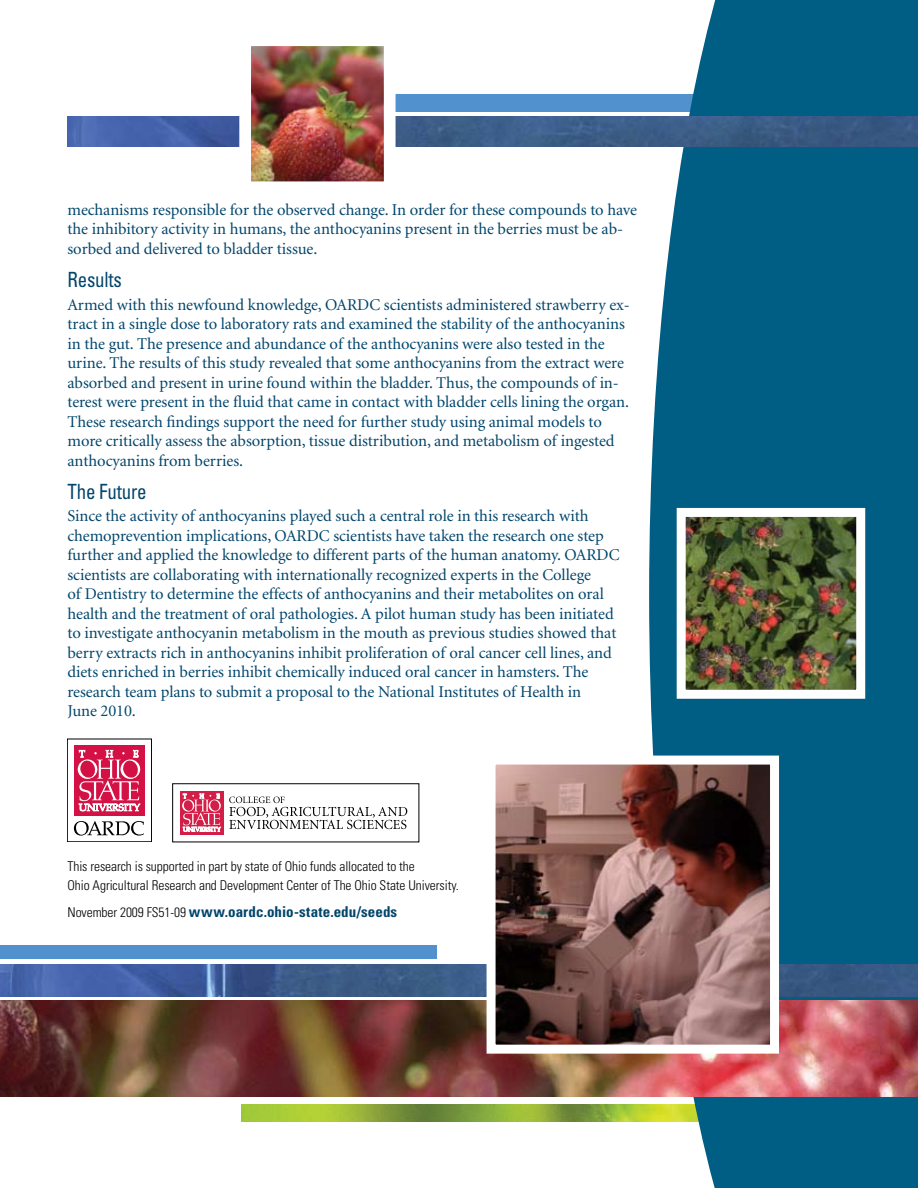
<style>
.page{position:relative;width:918px;height:1188px;background:#fff}
.page>*{position:absolute;margin:0;border:0;box-sizing:border-box;transform-origin:0 0}
.t1{font:condensed 21px "Univers";letter-spacing:-.01em;color:#00456b;scale:.9 1}
.t2{font:16.5px/19.5px "Minion";letter-spacing:-.005em;color:#00456b}
.t3{font:700 condensed 15px "Univers";letter-spacing:.005em;color:#00456b}
.t4{font:300 condensed 13.5px/19.5px "Univers";letter-spacing:-.005em;color:#000}
.s1{font-weight:300;font-size:13.5px;color:#000}
</style>
<div class="page">
<img style="left:242px;top:1104px;width:407px;height:18px">
<div style="left:0;top:945px;width:437px;height:13px;background:#5191cd"></div>
<div style="left:303px;top:94px;width:422px;height:18px;background:#5191cd"></div>
<svg style="left:649px;top:0;width:269px;height:1188px;background:#13688b"></svg>
<div style="left:67px;top:739px;width:85px;height:103px;border:1px solid #000"></div>
<div style="left:74px;top:746px;width:71px;height:70px;background:#d31145"></div>
<svg style="left:78px;top:750px;width:62px;height:61px"></svg>
<svg style="left:74px;top:821px;width:70px;height:15px"></svg>
<div style="left:180px;top:791px;width:44px;height:44px;background:#d31e47"></div>
<svg style="left:182px;top:794px;width:39px;height:38px"></svg>
<svg style="left:229px;top:797px;width:178px;height:32px"></svg>
<img style="left:0;top:965px;width:918px;height:32px">
<img style="left:68px;top:117px;width:850px;height:29px">
<img style="left:687px;top:518px;width:168px;height:171px">
<div style="left:677px;top:508px;width:188px;height:191px;border:9px solid #fff"></div>
<img style="left:252px;top:47px;width:131px;height:133px">
<div style="left:239px;top:34px;width:157px;height:159px;border:12px solid #fff"></div>
<img style="left:0;top:1001px;width:918px;height:95px">
<img style="left:497px;top:766px;width:272px;height:278px">
<div style="left:487px;top:756px;width:292px;height:298px;border:9px solid #fff"></div>
<p class="t2" style="left:68px;top:201px;width:571px">mechanisms responsible for the observed change. In order for these compounds to have the inhibitory activity in humans, the anthocyanins present in the berries must be ab&shy;sorbed and delivered to bladder tissue.</p>
<p class="t1" style="left:68px;top:266px;width:62px">Results</p>
<p class="t2" style="left:68px;top:295px;width:564px">Armed with this newfound knowledge, OARDC scientists administered strawberry ex&shy;tract in a single dose to laboratory rats and examined the stability of the anthocyanins in the gut. The presence and abundance of the anthocyanins were also tested in the urine. The results of this study revealed that some anthocyanins from the extract were absorbed and present in urine found within the bladder. Thus, the compounds of in&shy;terest were present in the fluid that came in contact with bladder cells lining the organ.<br>These research findings support the need for further study using animal models to more critically assess the absorption, tissue distribution, and metabolism of ingested anthocyanins from berries.</p>
<p class="t1" style="left:68px;top:478px;width:89px">The Future</p>
<p class="t2" style="left:68px;top:507px;width:554px">Since the activity of anthocyanins played such a central role in this research with chemoprevention implications, OARDC scientists have taken the research one step further and applied the knowledge to different parts of the human anatomy. OARDC scientists are collaborating with internationally recognized experts in the College<br>of Dentistry to determine the effects of anthocyanins and their metabolites on oral health and the treatment of oral pathologies. A pilot human study has been initiated to investigate anthocyanin metabolism in the mouth as previous studies showed that berry extracts rich in anthocyanins inhibit proliferation of oral cancer cell lines, and diets enriched in berries inhibit chemically induced oral cancer in hamsters. The research team plans to submit a proposal to the National Institutes of Health in<br>June 2010.</p>
<p class="t4" style="left:68px;top:856px;width:393px">This research is supported in part by state of Ohio funds allocated to the<br>Ohio Agricultural Research and Development Center of The Ohio State University.</p>
<p class="t3" style="left:68px;top:902px;width:331px"><span class="s1">November 2009 FS51-09</span> www.oardc.ohio-state.edu/seeds</p>
</div>
